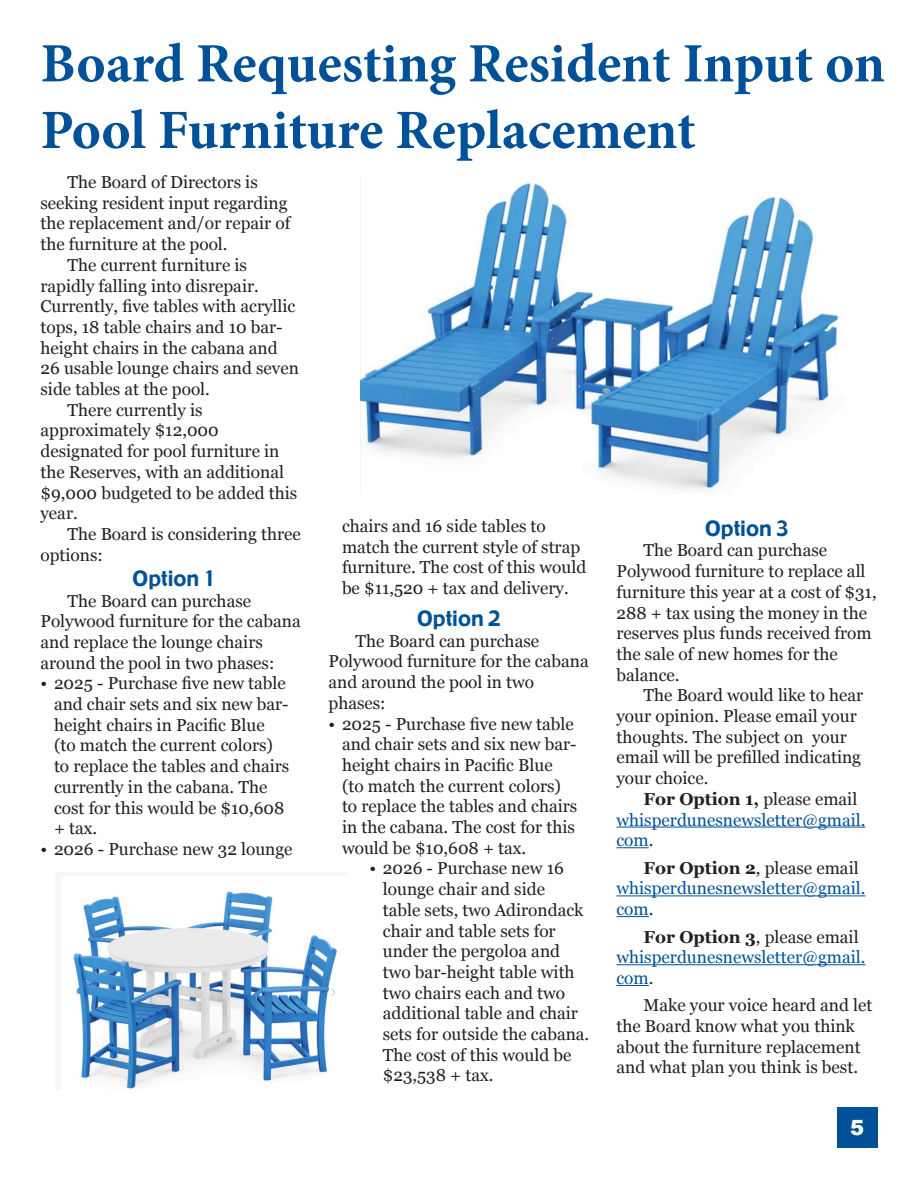
<style>
.page{position:relative;width:918px;height:1188px;background:#fff}
.page>*{position:absolute;margin:0;border:0;box-sizing:border-box;transform-origin:0 0}
.t1{font:700 55.5px/66.6px "Minion Pro";letter-spacing:-.005em;color:#015198}
.t2{font:21px "Gadget";color:#015198}
.t3{font:900 21px "Arial";color:#fff}
.t4{font:17.25px/20.7px "Georgia";color:#231f20}
.t5{font:17.25px/20.7px "Georgia";color:#015198}
.s1{font-weight:700;color:#231f20}
.s2{color:#231f20}
</style>
<div class="page">
<div style="left:837px;top:1107px;width:41px;height:41px;background:#015198"></div>
<hr style="left:616px;top:827px;width:249px;height:1px;background:#015198">
<hr style="left:616px;top:847px;width:33px;height:1px;background:#015198">
<hr style="left:616px;top:895px;width:249px;height:1px;background:#015198">
<hr style="left:616px;top:916px;width:33px;height:1px;background:#015198">
<hr style="left:616px;top:964px;width:249px;height:1px;background:#015198">
<hr style="left:616px;top:985px;width:33px;height:1px;background:#015198">
<img style="left:361px;top:183px;width:478px;height:309px">
<img style="left:73px;top:891px;width:265px;height:198px">
<p class="t1" style="left:40px;top:30px;width:846px">Board Requesting Resident Input on<br>Pool Furniture Replacement</p>
<p class="t4" style="left:40px;top:171px;width:251px;text-indent:27px">The Board of Directors is seeking resident input regarding the replacement and/or repair of the furniture at the pool.</p>
<p class="t4" style="left:40px;top:254px;width:260px;text-indent:27px">The current furniture is rapidly falling into disrepair.<br>Currently, five tables with acryllic tops, 18 table chairs and 10 bar&shy;height chairs in the cabana and<br>26 usable lounge chairs and seven side tables at the pool.</p>
<p class="t4" style="left:40px;top:399px;width:258px;text-indent:27px">There currently is approximately $12,000 designated for pool furniture in the Reserves, with an additional $9,000 budgeted to be added this year.</p>
<p class="t4" style="left:40px;top:523px;width:262px;text-indent:27px">The Board is considering three options:</p>
<p class="t2" style="left:133px;top:565px;width:85px">Option 1</p>
<p class="t4" style="left:40px;top:589px;width:262px;text-indent:27px">The Board can purchase<br>Polywood furniture for the cabana and replace the lounge chairs around the pool in two phases:</p>
<p class="t4" style="left:54px;top:672px;width:237px;text-indent:-14px">• 2025 - Purchase five new table and chair sets and six new bar&shy;height chairs in Pacific Blue (to match the current colors) to replace the tables and chairs currently in the cabana. The cost for this would be $10,608 + tax.</p>
<p class="t4" style="left:40px;top:838px;width:254px">• 2026 - Purchase new 32 lounge</p>
<p class="t4" style="left:342px;top:515px;width:246px">chairs and 16 side tables to match the current style of strap furniture. The cost of this would be $11,520 + tax and delivery.</p>
<p class="t2" style="left:417px;top:605px;width:85px">Option 2</p>
<p class="t4" style="left:328px;top:630px;width:262px;text-indent:27px">The Board can purchase<br>Polywood furniture for the cabana and around the pool in two phases:</p>
<p class="t4" style="left:342px;top:713px;width:237px;text-indent:-14px">• 2025 - Purchase five new table and chair sets and six new bar&shy;height chairs in Pacific Blue (to match the current colors) to replace the tables and chairs in the cabana. The cost for this would be $10,608 + tax.</p>
<p class="t4" style="left:383px;top:857px;width:208px;text-indent:-14px">• 2026 - Purchase new 16 lounge chair and side<br>table sets, two Adirondack chair and table sets for under the pergoloa and two bar-height table with two chairs each and two additional table and chair sets for outside the cabana.<br>The cost of this would be $23,538 + tax.</p>
<p class="t2" style="left:705px;top:514px;width:85px">Option 3</p>
<p class="t4" style="left:616px;top:539px;width:262px;text-indent:27px">The Board can purchase<br>Polywood furniture to replace all furniture this year at a cost of $31,<br>288 + tax using the money in the reserves plus funds received from the sale of new homes for the balance.</p>
<p class="t4" style="left:616px;top:684px;width:248px;text-indent:27px">The Board would like to hear your opinion. Please email your thoughts. The subject on your email will be prefilled indicating your choice.</p>
<p class="t5" style="left:616px;top:788px;width:250px;text-indent:27px"><span class="s1">For Option 1,</span> <span class="s2">please email </span>whisperdunesnewsletter@gmail. com<span class="s2">.</span></p>
<p class="t5" style="left:616px;top:857px;width:250px;text-indent:27px"><span class="s1">For Option 2</span><span class="s2">, please email </span>whisperdunesnewsletter@gmail. com<span class="s2">.</span></p>
<p class="t5" style="left:616px;top:926px;width:250px;text-indent:27px"><span class="s1">For Option 3</span><span class="s2">, please email </span>whisperdunesnewsletter@gmail. com<span class="s2">.</span></p>
<p class="t4" style="left:616px;top:994px;width:257px;text-indent:27px">Make your voice heard and let the Board know what you think about the furniture replacement and what plan you think is best.</p>
<p class="t3" style="left:850px;top:1112px;width:16px">5</p>
</div>
